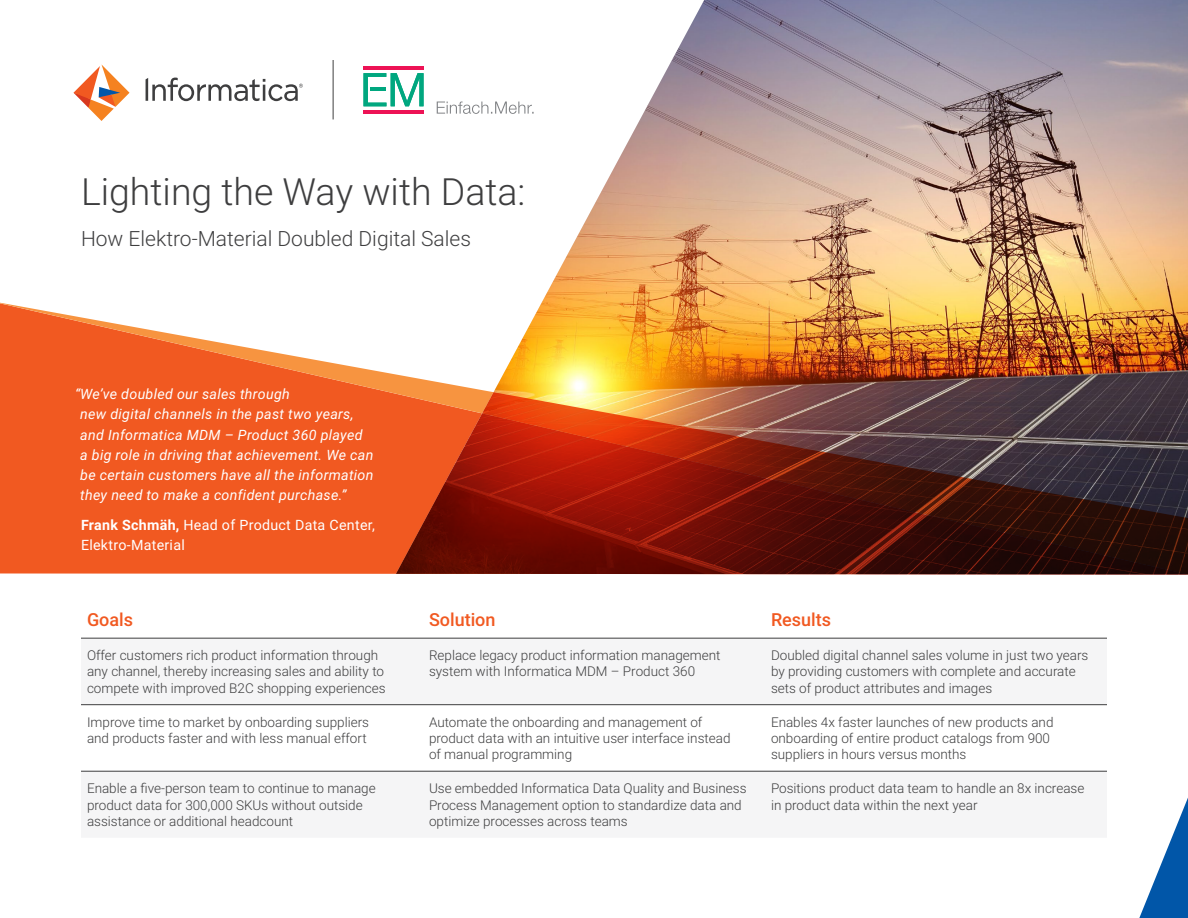
<style>
.page{position:relative;width:1188px;height:918px;background:#fff}
.page>*{position:absolute;margin:0;border:0;box-sizing:border-box;transform-origin:0 0}
.t1{font:300 37.5px "Roboto";color:#3e3e3f}
.t2{font:300 21px "Roboto";color:#3e3e3f}
.t3{font:500 18px "Roboto";color:#f15921}
.t4{font:italic 14.25px/20.2px "Roboto";letter-spacing:.02em;color:#fff}
.t5{font:14.25px/20.2px "Roboto";letter-spacing:.02em;color:#fff}
.t6{font:300 13.5px/16.2px "Roboto";color:#3e3e3f}
.s1{font-weight:700}
</style>
<div class="page">
<svg style="left:1139px;top:798px;width:49px;height:120px"></svg>
<svg style="left:0;top:303px;width:396px;height:271px;fill:#f15921"></svg>
<img style="left:396px;top:0;width:792px;height:413px">
<img style="left:482px;top:392px;width:706px;height:183px">
<svg style="left:396px;top:413px;width:792px;height:161px"></svg>
<svg style="left:81px;top:705px;width:1026px;height:66px"></svg>
<hr style="left:81px;top:638px;width:342px;height:1px;background:#3e3e3f">
<hr style="left:423px;top:638px;width:342px;height:1px;background:#3e3e3f">
<hr style="left:765px;top:638px;width:342px;height:1px;background:#3e3e3f">
<hr style="left:81px;top:704px;width:342px;height:1px;background:#3e3e3f">
<hr style="left:423px;top:704px;width:342px;height:1px;background:#3e3e3f">
<hr style="left:765px;top:704px;width:342px;height:1px;background:#3e3e3f">
<hr style="left:81px;top:771px;width:342px;height:1px;background:#3e3e3f">
<hr style="left:423px;top:771px;width:342px;height:1px;background:#3e3e3f">
<hr style="left:765px;top:771px;width:342px;height:1px;background:#3e3e3f">
<svg style="left:74px;top:64px;width:56px;height:57px"></svg>
<svg style="left:146px;top:78px;width:157px;height:23px"></svg>
<hr style="left:333px;top:60px;width:1px;height:59px;background:#3e3e3f">
<hr style="left:363px;top:66px;width:61px;height:3px;background:#ed1255">
<hr style="left:363px;top:110px;width:61px;height:4px;background:#ed1255">
<svg style="left:363px;top:73px;width:61px;height:33px"></svg>
<svg style="left:437px;top:102px;width:97px;height:12px"></svg>
<p class="t1" style="left:81px;top:166px;width:446px">Lighting the Way with Data:</p>
<p class="t2" style="left:81px;top:223px;width:392px">How Elektro-Material Doubled Digital Sales</p>
<p class="t4" style="left:80px;top:383px;width:295px;text-indent:-5px">“We’ve doubled our sales through<br>new digital channels in the past two years, and Informatica MDM – Product 360 played a big role in driving that achievement. We can be certain customers have all the information they need to make a confident purchase.”</p>
<p class="t5" style="left:81px;top:514px;width:295px"><span class="s1">Frank Schmäh,</span> Head of Product Data Center,<br>Elektro-Material</p>
<p class="t3" style="left:87px;top:607px;width:48px">Goals</p>
<p class="t3" style="left:429px;top:607px;width:68px">Solution</p>
<p class="t3" style="left:771px;top:607px;width:62px">Results</p>
<p class="t6" style="left:87px;top:647px;width:300px">Offer customers rich product information through any channel, thereby increasing sales and ability to compete with improved B2C shopping experiences</p>
<p class="t6" style="left:429px;top:647px;width:293px">Replace legacy product information management system with Informatica MDM – Product 360</p>
<p class="t6" style="left:771px;top:647px;width:319px">Doubled digital channel sales volume in just two years by providing customers with complete and accurate sets of product attributes and images</p>
<p class="t6" style="left:87px;top:713px;width:284px">Improve time to market by onboarding suppliers and products faster and with less manual effort</p>
<p class="t6" style="left:429px;top:713px;width:303px">Automate the onboarding and management of product data with an intuitive user interface instead of manual programming</p>
<p class="t6" style="left:771px;top:713px;width:284px">Enables 4x faster launches of new products and onboarding of entire product catalogs from 900 suppliers in hours versus months</p>
<p class="t6" style="left:87px;top:780px;width:290px">Enable a five-person team to continue to manage product data for 300,000 SKUs without outside assistance or additional headcount</p>
<p class="t6" style="left:429px;top:780px;width:319px">Use embedded Informatica Data Quality and Business<br>Process Management option to standardize data and optimize processes across teams</p>
<p class="t6" style="left:771px;top:780px;width:315px">Positions product data team to handle an 8x increase in product data within the next year</p>
</div>
